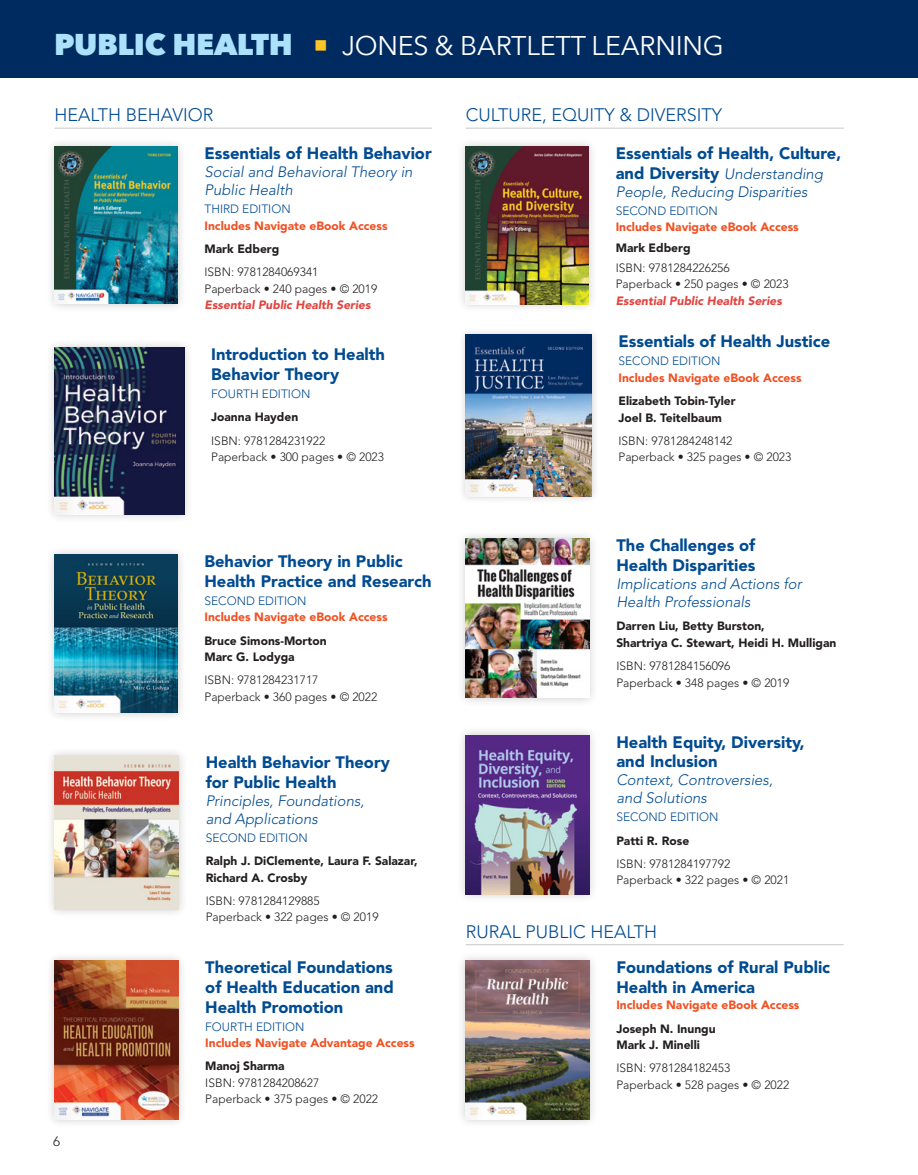
<style>
.page{position:relative;width:918px;height:1175px;background:#fff}
.page>*{position:absolute;margin:0;border:0;box-sizing:border-box;transform-origin:0 0}
.t1{font:27px "Avenir Next";letter-spacing:-.01em;color:#fff}
.t2{font:300 18px "Avenir LT Std";color:#004b91}
.t3{font:900 16.5px/19.8px "Avenir LT Std";color:#004b91}
.t4{font:italic 300 15px/18px "Avenir LT Std";color:#004b91}
.t5{font:300 13.5px "Avenir LT Std";color:#231f20}
.t6{font:300 12px/16.5px "Avenir LT Std";color:#231f20}
.t7{font:900 12px/16.5px "Avenir LT Std";color:#231f20}
.t8{font:900 12px "Avenir LT Std";color:#f05123}
.t9{font:300 12px "Avenir LT Std";color:#004b91}
.t10{font:italic 900 12px "Avenir LT Std";color:#e1443f}
.s1{font-weight:800;font-size:30px;color:#abe1fa}
.s2{color:#ffc425}
.s3{font-weight:900;font-style:normal;font-size:16.5px}
</style>
<div class="page">
<div style="left:0;top:0;width:918px;height:77px;background:#002b61"></div>
<hr style="left:466px;top:944px;width:378px;height:1px;background:#c7c8ca">
<div style="left:457px;top:951px;width:141px;height:177px;background:#231f20;opacity:.22"></div>
<img style="left:466px;top:960px;width:123px;height:159px">
<hr style="left:55px;top:128px;width:377px;height:1px;background:#c7c8ca">
<div style="left:45px;top:746px;width:143px;height:172px;background:#231f20;opacity:.22"></div>
<img style="left:55px;top:755px;width:124px;height:154px">
<div style="left:45px;top:545px;width:141px;height:176px;background:#231f20;opacity:.22"></div>
<img style="left:55px;top:554px;width:122px;height:158px">
<div style="left:46px;top:339px;width:147px;height:184px;background:#231f20;opacity:.22"></div>
<img style="left:55px;top:348px;width:129px;height:166px">
<div style="left:45px;top:137px;width:141px;height:176px;background:#231f20;opacity:.22"></div>
<img style="left:55px;top:147px;width:122px;height:157px">
<hr style="left:466px;top:128px;width:378px;height:1px;background:#c7c8ca">
<div style="left:457px;top:138px;width:141px;height:175px;background:#231f20;opacity:.22"></div>
<img style="left:466px;top:147px;width:123px;height:157px">
<div style="left:46px;top:951px;width:141px;height:177px;background:#231f20;opacity:.22"></div>
<img style="left:55px;top:960px;width:123px;height:159px">
<div style="left:457px;top:530px;width:141px;height:177px;background:#231f20;opacity:.22"></div>
<img style="left:466px;top:539px;width:123px;height:159px">
<div style="left:457px;top:726px;width:141px;height:177px;background:#231f20;opacity:.22"></div>
<img style="left:466px;top:735px;width:123px;height:159px">
<div style="left:458px;top:327px;width:141px;height:177px;background:#231f20;opacity:.22"></div>
<img style="left:466px;top:335px;width:125px;height:161px">
<h1 class="t1" style="left:54px;top:23px;width:671px"><span class="s1">PUBLIC HEALTH</span> <span class="s2">■</span> JONES &amp; BARTLETT LEARNING</h1>
<h2 class="t2" style="left:55px;top:104px;width:160px">HEALTH BEHAVIOR</h2>
<h3 class="t3" style="left:204px;top:143px;width:229px">Essentials of Health Behavior</h3>
<p class="t4" style="left:204px;top:163px;width:210px">Social and Behavioral Theory in<br>Public Health</p>
<p class="t9" style="left:204px;top:202px;width:88px">THIRD EDITION</p>
<p class="t8" style="left:204px;top:218px;width:185px">Includes Navigate eBook Access</p>
<p class="t7" style="left:204px;top:240px;width:76px">Mark Edberg</p>
<p class="t6" style="left:204px;top:264px;width:174px">ISBN: 9781284069341<br>Paperback • 240 pages • © 2019</p>
<p class="t10" style="left:204px;top:298px;width:168px">Essential Public Health Series</p>
<h3 class="t3" style="left:211px;top:344px;width:175px">Introduction to Health<br>Behavior Theory</h3>
<p class="t9" style="left:211px;top:387px;width:101px">FOURTH EDITION</p>
<p class="t7" style="left:211px;top:409px;width:89px">Joanna Hayden</p>
<p class="t6" style="left:211px;top:432px;width:174px">ISBN: 9781284231922<br>Paperback • 300 pages • © 2023</p>
<h3 class="t3" style="left:204px;top:551px;width:229px">Behavior Theory in Public<br>Health Practice and Research</h3>
<p class="t9" style="left:204px;top:593px;width:104px">SECOND EDITION</p>
<p class="t8" style="left:204px;top:610px;width:185px">Includes Navigate eBook Access</p>
<p class="t7" style="left:204px;top:632px;width:124px">Bruce Simons-Morton<br>Marc G. Lodyga</p>
<p class="t6" style="left:204px;top:672px;width:174px">ISBN: 9781284231717<br>Paperback • 360 pages • © 2022</p>
<h3 class="t3" style="left:206px;top:752px;width:186px">Health Behavior Theory for Public Health</h3>
<p class="t4" style="left:206px;top:792px;width:160px">Principles, Foundations, and Applications</p>
<p class="t9" style="left:206px;top:830px;width:104px">SECOND EDITION</p>
<p class="t7" style="left:206px;top:852px;width:213px">Ralph J. DiClemente, Laura F. Salazar,<br>Richard A. Crosby</p>
<p class="t6" style="left:206px;top:892px;width:174px">ISBN: 9781284129885<br>Paperback • 322 pages • © 2019</p>
<p class="t5" style="left:53px;top:1133px;width:9px">6</p>
<h3 class="t3" style="left:205px;top:957px;width:190px;text-align:justify">Theoretical Foundations of Health Education and Health Promotion</h3>
<p class="t9" style="left:205px;top:1019px;width:101px">FOURTH EDITION</p>
<p class="t8" style="left:205px;top:1035px;width:211px">Includes Navigate Advantage Access</p>
<p class="t7" style="left:205px;top:1058px;width:81px">Manoj Sharma</p>
<p class="t6" style="left:205px;top:1074px;width:174px">ISBN: 9781284208627<br>Paperback • 375 pages • © 2022</p>
<h2 class="t2" style="left:466px;top:104px;width:258px">CULTURE, EQUITY &amp; DIVERSITY</h2>
<h3 class="t3" style="left:616px;top:143px;width:227px">Essentials of Health, Culture,</h3>
<p class="t4" style="left:616px;top:165px;width:209px"><span class="s3">and Diversity</span> Understanding<br>People, Reducing Disparities</p>
<p class="t9" style="left:616px;top:204px;width:104px">SECOND EDITION</p>
<p class="t8" style="left:616px;top:220px;width:185px">Includes Navigate eBook Access</p>
<p class="t7" style="left:616px;top:239px;width:76px">Mark Edberg</p>
<p class="t6" style="left:616px;top:259px;width:174px">ISBN: 9781284226256<br>Paperback • 250 pages • © 2023</p>
<p class="t10" style="left:616px;top:293px;width:168px">Essential Public Health Series</p>
<h3 class="t3" style="left:618px;top:331px;width:213px">Essentials of Health Justice</h3>
<p class="t9" style="left:618px;top:354px;width:104px">SECOND EDITION</p>
<p class="t8" style="left:618px;top:370px;width:185px">Includes Navigate eBook Access</p>
<p class="t7" style="left:618px;top:392px;width:119px">Elizabeth Tobin-Tyler<br>Joel B. Teitelbaum</p>
<p class="t6" style="left:618px;top:432px;width:174px">ISBN: 9781284248142<br>Paperback • 325 pages • © 2023</p>
<h3 class="t3" style="left:616px;top:535px;width:141px">The Challenges of<br>Health Disparities</h3>
<p class="t4" style="left:616px;top:575px;width:187px">Implications and Actions for<br>Health Professionals</p>
<p class="t7" style="left:616px;top:618px;width:221px">Darren Liu, Betty Burston,<br>Shartriya C. Stewart, Heidi H. Mulligan</p>
<p class="t6" style="left:616px;top:658px;width:174px">ISBN: 9781284156096<br>Paperback • 348 pages • © 2019</p>
<h3 class="t3" style="left:616px;top:731px;width:190px">Health Equity, Diversity, and Inclusion</h3>
<p class="t4" style="left:616px;top:771px;width:158px">Context, Controversies, and Solutions</p>
<p class="t9" style="left:616px;top:810px;width:104px">SECOND EDITION</p>
<p class="t7" style="left:616px;top:832px;width:74px">Patti R. Rose</p>
<p class="t6" style="left:616px;top:855px;width:174px">ISBN: 9781284197792<br>Paperback • 322 pages • © 2021</p>
<h2 class="t2" style="left:466px;top:920px;width:193px">RURAL PUBLIC HEALTH</h2>
<h3 class="t3" style="left:616px;top:957px;width:215px">Foundations of Rural Public<br>Health in America</h3>
<p class="t8" style="left:616px;top:998px;width:185px">Includes Navigate eBook Access</p>
<p class="t7" style="left:616px;top:1020px;width:101px">Joseph N. Inungu<br>Mark J. Minelli</p>
<p class="t6" style="left:616px;top:1060px;width:174px">ISBN: 9781284182453<br>Paperback • 528 pages • © 2022</p>
</div>
